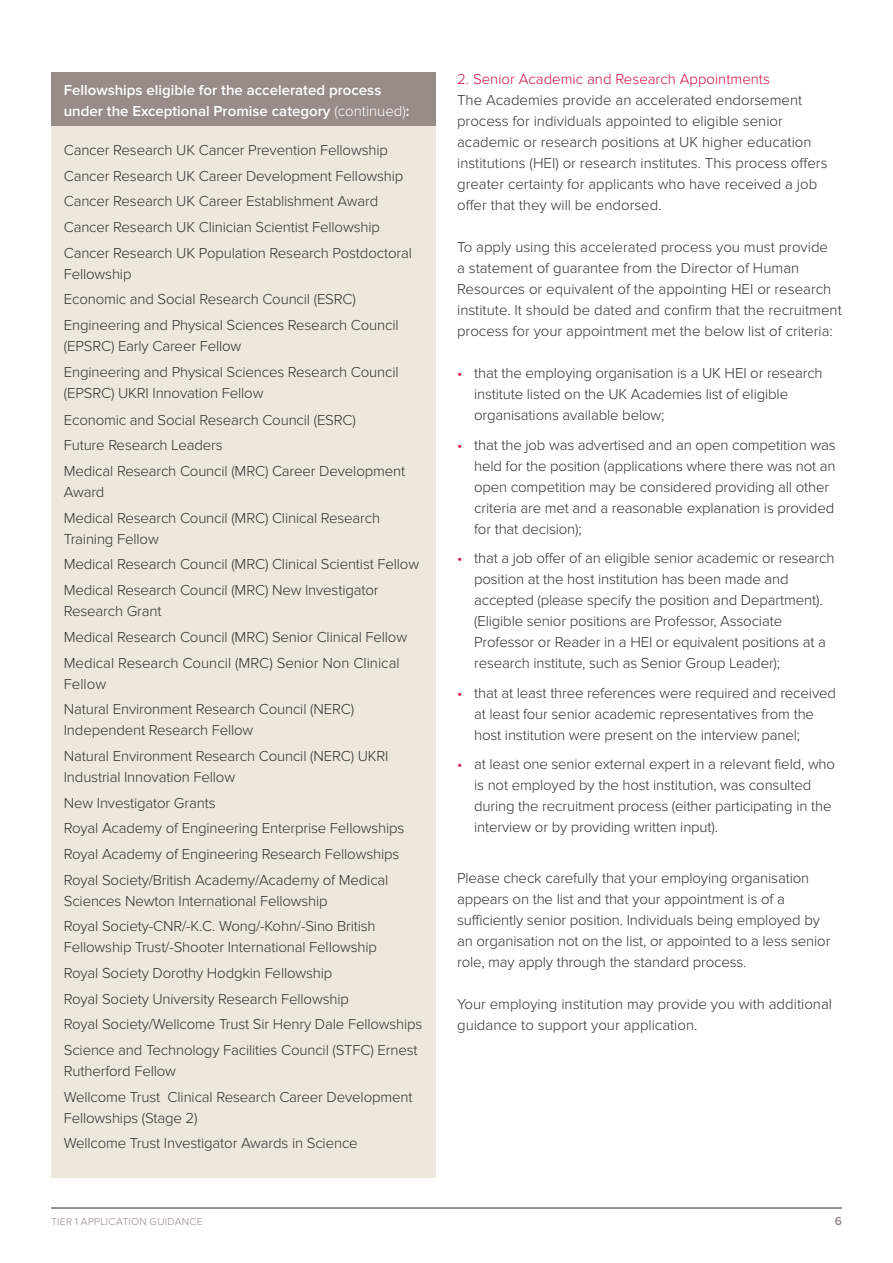
<style>
.page{position:relative;width:893px;height:1263px;background:#fff}
.page>*{position:absolute;margin:0;border:0;box-sizing:border-box;transform-origin:0 0}
.t1{font:300 15px/21px "Proxima Nova";letter-spacing:-.01em;color:#333132}
.t2{font:600 15px/21px "Proxima Nova";color:#fff}
.t3{font:300 15px "Proxima Nova";color:#d31245}
.t4{font:600 12px "Proxima Nova";color:#938884}
.t5{font:300 10.5px "Proxima Nova";letter-spacing:.03em;color:#938884}
.s1{font-weight:300}
.s2{color:#d31245}
</style>
<div class="page">
<hr style="left:51px;top:1208px;width:791px;height:1px;background:#292829">
<div style="left:51px;top:126px;width:385px;height:1052px;background:#ede7dd"></div>
<div style="left:51px;top:72px;width:385px;height:54px;background:#978c87"></div>
<p class="t2" style="left:64px;top:79px;width:347px">Fellowships eligible for the accelerated process under the Exceptional Promise category <span class="s1">(continued)</span>:</p>
<p class="t1" style="left:64px;top:137px;width:350px;line-height:25.7px">Cancer Research U K Cancer Prevention Fellowship Cancer Research U K Career Development Fellowship Cancer Research U K Career Establishment Award Cancer Research U K Clinician Scientist Fellowship Cancer Research U K Population Research Postdoctoral</p>
<p class="t1" style="left:64px;top:261px;width:336px;line-height:25.7px">Fellowship<br>Economic and Social Research Council (ESRC)<br>Engineering and Physical Sciences Research Council</p>
<p class="t1" style="left:64px;top:333px;width:336px;line-height:26.2px">(EPSRC) Early Career Fellow<br>Engineering and Physical Sciences Research Council</p>
<p class="t1" style="left:64px;top:381px;width:343px;line-height:26px">(EPSRC) U KRI I nnovation Fellow<br>Economic and Social Research Council (ESRC)<br>Future Research Leaders<br>Medical Research Council (MRC) Career Development</p>
<p class="t1" style="left:64px;top:479px;width:318px;line-height:25.7px">Award<br>Medical Research Council (MRC) Clinical Research</p>
<p class="t1" style="left:64px;top:526px;width:357px;line-height:25.7px">Training Fellow<br>Medical Research Council (MRC) Clinical Scientist Fellow<br>Medical Research Council (MRC) New I nvestigator</p>
<p class="t1" style="left:64px;top:598px;width:345px;line-height:25.7px">Research Grant<br>Medical Research Council (MRC) Senior Clinical Fellow<br>Medical Research Council (MRC) Senior Non Clinical</p>
<p class="t1" style="left:64px;top:671px;width:260px;line-height:25.7px">Fellow<br>Natural Environment Research Council (NERC</p>
<p class="t1" style="left:351px;top:699px;width:5px">)</p>
<p class="t1" style="left:64px;top:717px;width:260px;line-height:25.7px">I ndependent Research Fellow<br>Natural Environment Research Council (NERC</p>
<p class="t1" style="left:351px;top:746px;width:32px">) UKRI</p>
<p class="t1" style="left:64px;top:764px;width:342px;line-height:25.7px">I ndustrial I nnovation Fellow<br>N ew I nvestigator Grants<br>Royal Academy of Engineering Enterprise Fellowships Royal Academy of Engineering Research Fellowships Royal Society/British Academy/Academy of Medical</p>
<p class="t1" style="left:64px;top:888px;width:265px;line-height:25.7px">Sciences Newton I nternational Fellowship<br>Royal Society-CNR</p>
<p class="t1" style="left:64px;top:916px;width:315px;text-align:right">/-K.C. Wong/-Kohn/-Sino British<br>Fellowship Trust/-Shooter I nternational Fellowship</p>
<p class="t1" style="left:64px;top:960px;width:360px;line-height:25.7px">Royal Society Dorothy Hodgkin Fellowship<br>Royal Society U niversity Research Fellowship<br>Royal Society/Wellcome Trust Sir Henry Dale Fellowships Science and Technology Facilities Council (STFC) Ernest</p>
<p class="t1" style="left:64px;top:1058px;width:350px;line-height:25.7px">Rutherford Fellow<br>Wellcome Trust Clinical Research Career Development</p>
<p class="t1" style="left:64px;top:1105px;width:295px;line-height:25.7px">Fellowships (Stage 2)<br>Wellcome Trust I nvestigator Awards in Science</p>
<p class="t3" style="left:457px;top:71px;width:314px">2. Senior Academic and Research Appointments</p>
<p class="t1" style="left:457px;top:90px;width:372px">The Academies provide an accelerated endorsement process for individuals appointed to eligible senior academic or research positions at U K higher education institutions (HEI) or research institutes. This process offers greater certainty for applicants who have received a job offer that they will be endorsed.</p>
<p class="t1" style="left:457px;top:237px;width:386px">To apply using this accelerated process you must provide<br>a statement of guarantee from the Director of Human Resources or equivalent of the appointing HEI or research institute. It should be dated and confirm that the recruitment process for your appointment met the below list of criteria:</p>
<p class="t1" style="left:474px;top:363px;width:350px;text-indent:-17px"><span class="s2">•</span> that the employing organisation is a U K HEI or research institute listed on the U K Academies list of eligible organisations available below;</p>
<p class="t1" style="left:474px;top:434px;width:363px;text-indent:-17px"><span class="s2">•</span> that the job was advertised and an open competition was held for the position (applications where there was not an open competition may be considered providing all other criteria are met and a reasonable explanation is provided for that decision);</p>
<p class="t1" style="left:474px;top:548px;width:362px;text-indent:-17px"><span class="s2">•</span> that a job offer of an eligible senior academic or research position at the host institution has been made and accepted (please specify the position and Department). (Eligible senior positions are Professor, Associate Professor or Reader in a HEI or equivalent positions at a research institute, such as Senior Group Leader);</p>
<p class="t1" style="left:474px;top:682px;width:363px;text-indent:-17px"><span class="s2">•</span> that at least three references were required and received at least four senior academic representatives from the host institution were present on the interview panel;</p>
<p class="t1" style="left:474px;top:754px;width:363px;text-indent:-17px"><span class="s2">•</span> at least one senior external expert in a relevant field, who is not employed by the host institution, was consulted during the recruitment process (either participating in the interview or by providing written input).</p>
<p class="t1" style="left:457px;top:867px;width:375px">Please check carefully that your employing organisation appears on the list and that your appointment is of a sufficiently senior position. I ndividuals being employed by an organisation not on the list, or appointed to a less senior role, may apply through the standard process.</p>
<p class="t1" style="left:457px;top:993px;width:376px">Your employing institution may provide you with additional guidance to support your application.</p>
<p class="t5" style="left:51px;top:1216px;width:153px">Tier 1 application guidance</p>
<p class="t4" style="left:835px;top:1214px;width:9px">6</p>
</div>
